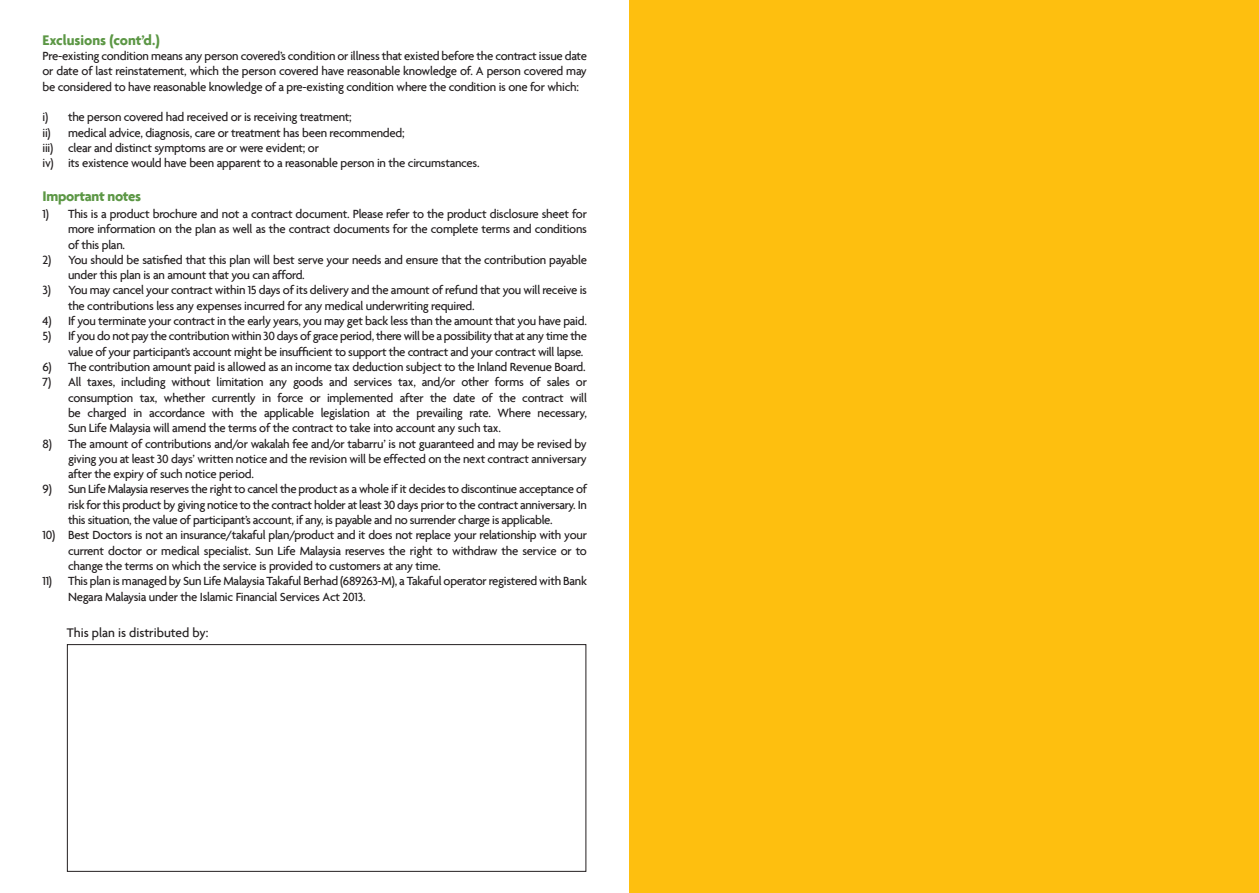
<style>
.page{position:relative;width:1259px;height:893px;background:#fff}
.page>*{position:absolute;margin:0;border:0;box-sizing:border-box;transform-origin:0 0}
.t1{font:700 15px "Agenda";color:#5c9745}
.t2{font:700 15px "Agenda";letter-spacing:-.02em;color:#5c9745}
.t3{font:500 13.5px "Agenda";color:#231f20}
.t4{font:500 12.75px/15.3px "Agenda";letter-spacing:-.02em;color:#231f20;text-align:justify}
</style>
<div class="page">
<div style="left:629px;top:0;width:630px;height:893px;background:#febf0f"></div>
<div style="left:67px;top:644px;width:519px;height:228px;border:1px solid #231f20"></div>
<p class="t1" style="left:43px;top:31px;width:119px">Exclusions (cont’d.)</p>
<p class="t4" style="left:43px;top:48px;width:546px">Pre-existing condition means any person covered’s condition or illness that existed before the contract issue date or date of last reinstatement, which the person covered have reasonable knowledge of. A person covered may be considered to have reasonable knowledge of a pre-existing condition where the condition is one for which:</p>
<p class="t4" style="left:43px;top:109px;width:438px;text-align:left">i) the person covered had received or is receiving treatment;<br>ii) medical advice, diagnosis, care or treatment has been recommended;<br>iii) clear and distinct symptoms are or were evident; or<br>iv) its existence would have been apparent to a reasonable person in the circumstances.</p>
<p class="t2" style="left:43px;top:187px;width:100px">Important notes</p>
<p class="t4" style="left:68px;top:206px;width:520px;text-indent:-26px">1) This is a product brochure and not a contract document. Please refer to the product disclosure sheet for more information on the plan as well as the contract documents for the complete terms and conditions of this plan.</p>
<p class="t4" style="left:68px;top:252px;width:520px;text-indent:-26px">2) You should be satisfied that this plan will best serve your needs and ensure that the contribution payable under this plan is an amount that you can afford.</p>
<p class="t4" style="left:68px;top:282px;width:520px;text-indent:-26px">3) You may cancel your contract within 15 days of its delivery and the amount of refund that you will receive is the contributions less any expenses incurred for any medical underwriting required.</p>
<p class="t4" style="left:43px;top:313px;width:546px">4) If you terminate your contract in the early years, you may get back less than the amount that you have paid.</p>
<p class="t4" style="left:43px;top:328px;width:546px;text-align:right">5) If you do not pay the contribution within 30 days of grace period, there will be a possibility that at any time the value of your participant’s account might be insufficient to support the contract and your contract will lapse.</p>
<p class="t4" style="left:43px;top:359px;width:544px">6) The contribution amount paid is allowed as an income tax deduction subject to the Inland Revenue Board.</p>
<p class="t4" style="left:68px;top:374px;width:520px;text-indent:-26px">7) All taxes, including without limitation any goods and services tax, and/or other forms of sales or consumption tax, whether currently in force or implemented after the date of the contract will be charged in accordance with the applicable legislation at the prevailing rate. Where necessary, Sun Life Malaysia will amend the terms of the contract to take into account any such tax.</p>
<p class="t4" style="left:68px;top:435px;width:520px;text-indent:-26px">8) The amount of contributions and/or wakalah fee and/or tabarru’ is not guaranteed and may be revised by giving you at least 30 days’ written notice and the revision will be effected on the next contract anniversary after the expiry of such notice period.</p>
<p class="t4" style="left:68px;top:481px;width:520px;text-indent:-26px">9) Sun Life Malaysia reserves the right to cancel the product as a whole if it decides to discontinue acceptance of risk for this product by giving notice to the contract holder at least 30 days prior to the contract anniversary. In this situation, the value of participant’s account, if any, is payable and no surrender charge is applicable.</p>
<p class="t4" style="left:68px;top:527px;width:520px;text-indent:-26px">10) Best Doctors is not an insurance/takaful plan/product and it does not replace your relationship with your current doctor or medical specialist. Sun Life Malaysia reserves the right to withdraw the service or to change the terms on which the service is provided to customers at any time.</p>
<p class="t4" style="left:68px;top:573px;width:520px;text-indent:-26px">11) This plan is managed by Sun Life Malaysia Takaful Berhad (689263-M), a Takaful operator registered with Bank<br>Negara Malaysia under the Islamic Financial Services Act 2013.</p>
<p class="t3" style="left:67px;top:624px;width:143px">This plan is distributed by:</p>
</div>
